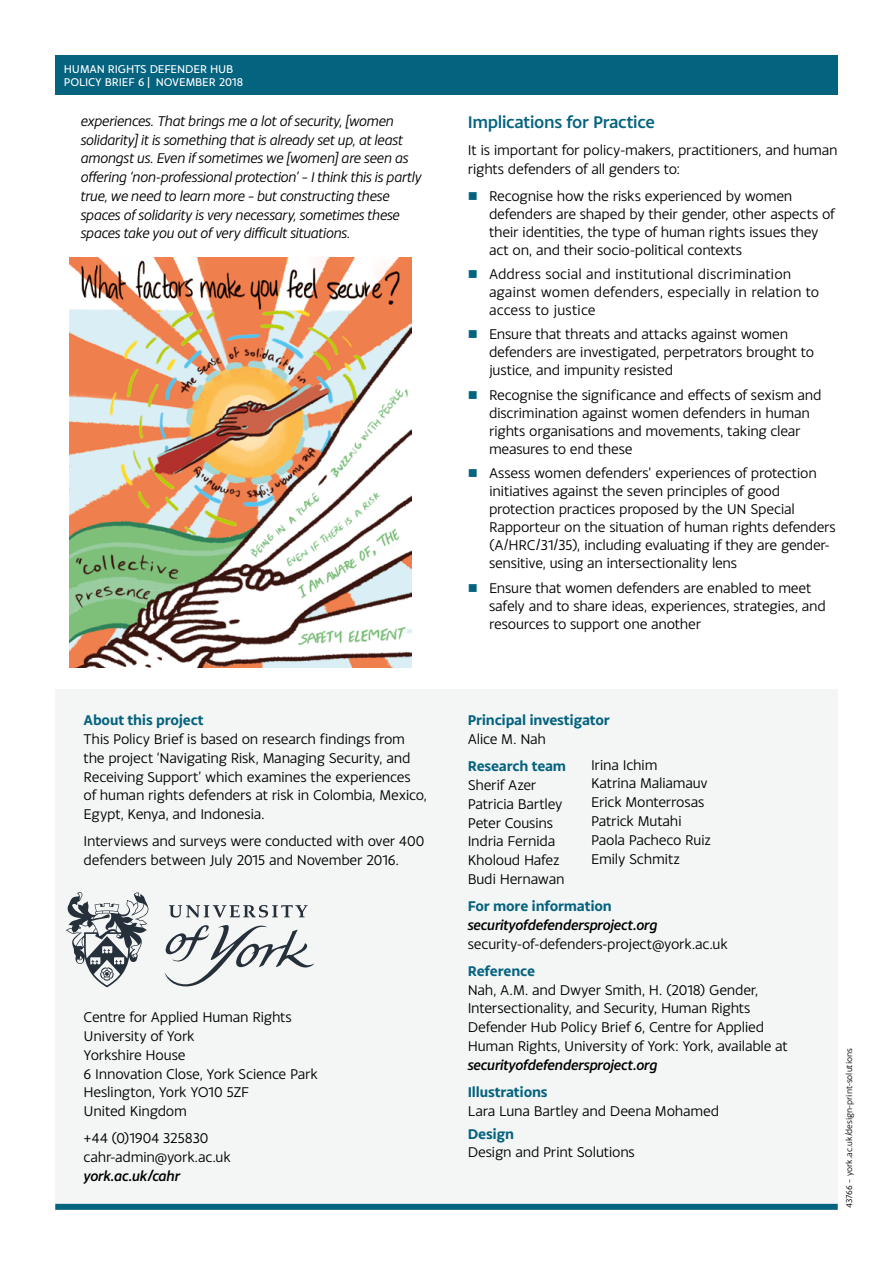
<style>
.page{position:relative;width:893px;height:1263px;background:#fff}
.page>*{position:absolute;margin:0;border:0;box-sizing:border-box;transform-origin:0 0}
.t1{font:500 18px "Monsal Gothic";letter-spacing:-.025em;color:#04637f}
.t2{font:15px/18.8px "Monsal Gothic";letter-spacing:-.02em;color:#000}
.t3{font:italic 15px/18.8px "Monsal Gothic";letter-spacing:-.015em;color:#000}
.t4{font:15px/18px "Monsal Gothic";color:#000}
.t5{font:700 15px "Monsal Gothic";letter-spacing:-.015em;color:#04637f}
.t6{font:italic 500 15px "Monsal Gothic";letter-spacing:-.015em;color:#000}
.t7{font:12px/13.5px "Monsal Gothic";letter-spacing:-.01em;color:#fff}
.t8{font:9px "Monsal Gothic";color:#000}
.s1{color:#04637f}
</style>
<div class="page">
<div style="left:55px;top:689px;width:783px;height:520px;background:#f4f5f5"></div>
<div style="left:55px;top:1204px;width:783px;height:6px;background:#04637f"></div>
<div style="left:55px;top:55px;width:783px;height:40px;background:#04637f"></div>
<svg style="left:164px;top:905px;width:150px;height:81px"></svg>
<svg style="left:66px;top:892px;width:82px;height:95px"></svg>
<img style="left:69px;top:258px;width:342px;height:410px">
<p class="t7" style="left:64px;top:62px;width:181px">HUMAN RIGHTS DEFENDER HUB<br>POLICY BRIEF 6 | NOVEMBER 2018</p>
<p class="t3" style="left:81px;top:111px;width:342px">experiences. That brings me a lot of security, [women solidarity] it is something that is already set up, at least amongst us. Even if sometimes we [women] are seen as offering ‘non-professional protection’ – I think this is partly true, we need to learn more – but constructing these spaces of solidarity is very necessary, sometimes these spaces take you out of very difficult situations.</p>
<p class="t1" style="left:468px;top:111px;width:189px">Implications for Practice</p>
<p class="t2" style="left:468px;top:140px;width:371px">It is important for policy-makers, practitioners, and human rights defenders of all genders to:</p>
<p class="t2" style="left:489px;top:186px;width:347px;line-height:18px;text-indent:-21px"><span class="s1">■</span> Recognise how the risks experienced by women defenders are shaped by their gender, other aspects of their identities, the type of human rights issues they act on, and their socio-political contexts</p>
<p class="t4" style="left:489px;top:264px;width:332px;text-indent:-21px"><span class="s1">■</span> Address social and institutional discrimination against women defenders, especially in relation to access to justice</p>
<p class="t2" style="left:489px;top:325px;width:327px;line-height:18px;text-indent:-21px"><span class="s1">■</span> Ensure that threats and attacks against women defenders are investigated, perpetrators brought to justice, and impunity resisted</p>
<p class="t2" style="left:489px;top:385px;width:334px;line-height:18px;text-indent:-21px"><span class="s1">■</span> Recognise the significance and effects of sexism and discrimination against women defenders in human rights organisations and movements, taking clear measures to end these</p>
<p class="t2" style="left:489px;top:464px;width:348px;line-height:18px;text-indent:-21px"><span class="s1">■</span> Assess women defenders’ experiences of protection initiatives against the seven principles of good protection practices proposed by the UN Special Rapporteur on the situation of human rights defenders (A/HRC/31/35), including evaluating if they are gender&shy;sensitive, using an intersectionality lens</p>
<p class="t2" style="left:489px;top:578px;width:338px;line-height:18px;text-indent:-21px"><span class="s1">■</span> Ensure that women defenders are enabled to meet safely and to share ideas, experiences, strategies, and resources to support one another</p>
<p class="t5" style="left:84px;top:711px;width:122px">About this project</p>
<p class="t2" style="left:84px;top:729px;width:345px">This Policy Brief is based on research findings from the project ‘Navigating Risk, Managing Security, and Receiving Support’ which examines the experiences of human rights defenders at risk in Colombia, Mexico, Egypt, Kenya, and Indonesia.</p>
<p class="t2" style="left:84px;top:831px;width:342px">Interviews and surveys were conducted with over 400 defenders between July 2015 and November 2016.</p>
<p class="t2" style="left:84px;top:1007px;width:236px">Centre for Applied Human Rights<br>University of York<br>Yorkshire House<br>6 Innovation Close, York Science Park<br>Heslington, York YO10 5ZF<br>United Kingdom</p>
<p class="t2" style="left:84px;top:1128px;width:149px">+44 (0)1904 325830 cahr-admin@york.ac.uk</p>
<p class="t6" style="left:84px;top:1167px;width:98px">york.ac.uk/cahr</p>
<p class="t5" style="left:468px;top:711px;width:144px">Principal investigator</p>
<p class="t2" style="left:468px;top:729px;width:80px">Alice M. Nah</p>
<p class="t5" style="left:468px;top:757px;width:100px">Research team</p>
<p class="t2" style="left:468px;top:775px;width:98px">Sherif Azer<br>Patricia Bartley<br>Peter Cousins<br>Indria Fernida<br>Kholoud Hafez<br>Budi Hernawan</p>
<p class="t5" style="left:468px;top:896px;width:146px">For more information</p>
<p class="t6" style="left:468px;top:916px;width:191px">securityofdefendersproject.org</p>
<p class="t2" style="left:468px;top:934px;width:262px">security-of-defenders-project@york.ac.uk</p>
<p class="t5" style="left:468px;top:961px;width:69px">Reference</p>
<p class="t2" style="left:468px;top:980px;width:322px">Nah, A.M. and Dwyer Smith, H. (2018) Gender, Intersectionality, and Security, Human Rights Defender Hub Policy Brief 6, Centre for Applied Human Rights, University of York: York, available at</p>
<p class="t6" style="left:468px;top:1055px;width:191px">securityofdefendersproject.org</p>
<p class="t5" style="left:468px;top:1082px;width:81px">Illustrations</p>
<p class="t2" style="left:468px;top:1101px;width:253px">Lara Luna Bartley and Deena Mohamed</p>
<p class="t5" style="left:468px;top:1124px;width:48px">Design</p>
<p class="t2" style="left:468px;top:1142px;width:169px">Design and Print Solutions</p>
<p class="t2" style="left:591px;top:755px;width:121px">Irina Ichim<br>Katrina Maliamauv<br>Erick Monterrosas<br>Patrick Mutahi<br>Paola Pacheco Ruiz<br>Emily Schmitz</p>
<p class="t8" style="left:844px;top:1208px;width:161px;rotate:-90deg">43766 – york.ac.uk/design-print-solutions</p>
</div>
